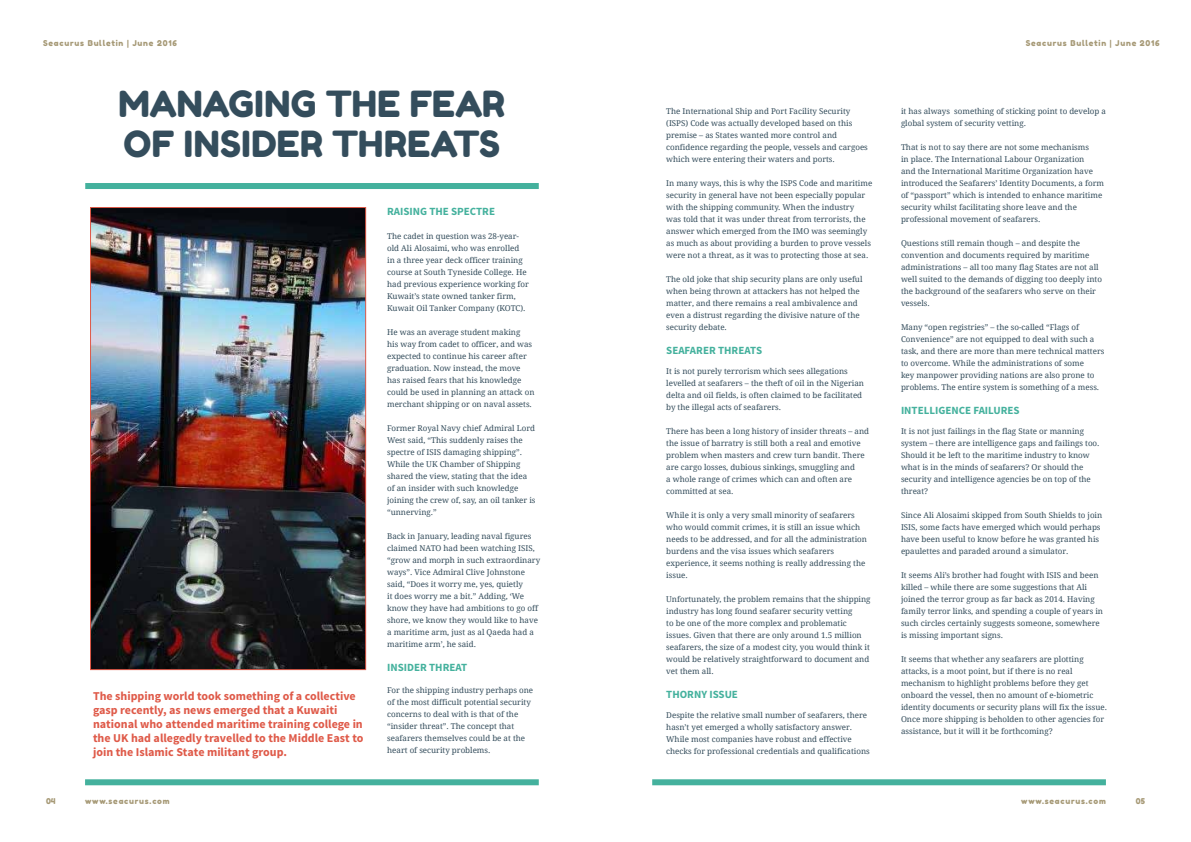
<style>
.page{position:relative;width:1191px;height:842px;background:#fff}
.page>*{position:absolute;margin:0;border:0;box-sizing:border-box;transform-origin:0 0}
.t1{font:36px/40px "Fredoka One";letter-spacing:.005em;color:#344d5c}
.t2{font:700 12px/14px "Source Sans Pro";color:#df5a49}
.t3{font:700 11px "Source Sans Pro";color:#44b19d}
.t4{font:8px/12px "Droid Serif";color:#344d5c}
.t5{font:8px "Fredoka One";letter-spacing:.1em;color:#a69976}
</style>
<div class="page">
<div style="left:85px;top:183px;width:454px;height:6px;background:#44b19d"></div>
<div style="left:652px;top:779px;width:454px;height:6px;background:#44b19d"></div>
<div style="left:85px;top:779px;width:454px;height:6px;background:#44b19d"></div>
<img style="left:92px;top:209px;width:272px;height:459px">
<div style="left:90px;top:207px;width:276px;height:463px;border:1px solid #df5a49"></div>
<p class="t5" style="left:43px;top:38px;width:135px">Seacurus Bulletin | June 2016</p>
<h1 class="t1" style="left:119px;top:84px;width:388px">MANAGING THE FEAR<br>OF INSIDER THREATS</h1>
<p class="t2" style="left:93px;top:689px;width:272px">The shipping world took something of a collective gasp recently, as news emerged that a Kuwaiti national who attended maritime training college in the UK had allegedly travelled to the Middle East to join the Islamic State militant group.</p>
<h3 class="t3" style="left:387px;top:205px;width:109px">RAISING THE SPECTRE</h3>
<p class="t4" style="left:387px;top:230px;width:143px">The cadet in question was 28-year&shy;old Ali Alosaimi, who was enrolled in a three year deck officer training course at South Tyneside College. He had previous experience working for Kuwait’s state owned tanker firm, Kuwait Oil Tanker Company (KOTC).</p>
<p class="t4" style="left:387px;top:326px;width:149px">He was an average student making<br>his way from cadet to officer, and was expected to continue his career after graduation. Now instead, the move has raised fears that his knowledge could be used in planning an attack on merchant shipping or on naval assets.</p>
<p class="t4" style="left:387px;top:422px;width:150px">Former Royal Navy chief Admiral Lord West said, “This suddenly raises the spectre of ISIS damaging shipping”.<br>While the UK Chamber of Shipping shared the view, stating that the idea of an insider with such knowledge joining the crew of, say, an oil tanker is “unnerving.”</p>
<p class="t4" style="left:387px;top:530px;width:155px">Back in January, leading naval figures claimed NATO had been watching ISIS, “grow and morph in such extraordinary ways”. Vice Admiral Clive Johnstone said, “Does it worry me, yes, quietly<br>it does worry me a bit.” Adding, ‘We know they have had ambitions to go off shore, we know they would like to have a maritime arm, just as al Qaeda had a maritime arm’, he said.</p>
<h3 class="t3" style="left:387px;top:661px;width:82px">INSIDER THREAT</h3>
<p class="t4" style="left:387px;top:684px;width:147px">For the shipping industry perhaps one of the most difficult potential security concerns to deal with is that of the “insider threat”. The concept that seafarers themselves could be at the heart of security problems.</p>
<p class="t4" style="left:666px;top:105px;width:203px">The International Ship and Port Facility Security (ISPS) Code was actually developed based on this premise – as States wanted more control and confidence regarding the people, vessels and cargoes which were entering their waters and ports.</p>
<p class="t4" style="left:666px;top:177px;width:207px">In many ways, this is why the ISPS Code and maritime security in general have not been especially popular with the shipping community. When the industry<br>was told that it was under threat from terrorists, the answer which emerged from the IMO was seemingly as much as about providing a burden to prove vessels were not a threat, as it was to protecting those at sea.</p>
<p class="t4" style="left:666px;top:273px;width:198px">The old joke that ship security plans are only useful when being thrown at attackers has not helped the matter, and there remains a real ambivalence and even a distrust regarding the divisive nature of the security debate.</p>
<h3 class="t3" style="left:666px;top:343px;width:97px">SEAFARER THREATS</h3>
<p class="t4" style="left:666px;top:365px;width:199px">It is not purely terrorism which sees allegations levelled at seafarers – the theft of oil in the Nigerian delta and oil fields, is often claimed to be facilitated by the illegal acts of seafarers.</p>
<p class="t4" style="left:666px;top:425px;width:204px">There has been a long history of insider threats – and the issue of barratry is still both a real and emotive problem when masters and crew turn bandit. There are cargo losses, dubious sinkings, smuggling and<br>a whole range of crimes which can and often are committed at sea.</p>
<p class="t4" style="left:666px;top:509px;width:202px">While it is only a very small minority of seafarers who would commit crimes, it is still an issue which needs to be addressed, and for all the administration burdens and the visa issues which seafarers experience, it seems nothing is really addressing the issue.</p>
<p class="t4" style="left:666px;top:593px;width:206px">Unfortunately, the problem remains that the shipping industry has long found seafarer security vetting<br>to be one of the more complex and problematic issues. Given that there are only around 1.5 million seafarers, the size of a modest city, you would think it would be relatively straightforward to document and vet them all.</p>
<h3 class="t3" style="left:666px;top:687px;width:73px">THORNY ISSUE</h3>
<p class="t4" style="left:666px;top:709px;width:205px">Despite the relative small number of seafarers, there hasn’t yet emerged a wholly satisfactory answer.<br>While most companies have robust and effective checks for professional credentials and qualifications</p>
<p class="t5" style="left:1025px;top:38px;width:135px">Seacurus Bulletin | June 2016</p>
<p class="t4" style="left:901px;top:105px;width:207px">it has always something of sticking point to develop a global system of security vetting.</p>
<p class="t4" style="left:901px;top:141px;width:204px">That is not to say there are not some mechanisms<br>in place. The International Labour Organization<br>and the International Maritime Organization have introduced the Seafarers’ Identity Documents, a form of “passport” which is intended to enhance maritime security whilst facilitating shore leave and the professional movement of seafarers.</p>
<p class="t4" style="left:901px;top:237px;width:202px">Questions still remain though – and despite the convention and documents required by maritime administrations – all too many flag States are not all well suited to the demands of digging too deeply into the background of the seafarers who serve on their vessels.</p>
<p class="t4" style="left:901px;top:321px;width:205px">Many “open registries” – the so-called “Flags of Convenience” are not equipped to deal with such a task, and there are more than mere technical matters to overcome. While the administrations of some<br>key manpower providing nations are also prone to problems. The entire system is something of a mess.</p>
<h3 class="t3" style="left:901px;top:403px;width:120px">INTELLIGENCE FAILURES</h3>
<p class="t4" style="left:901px;top:425px;width:200px">It is not just failings in the flag State or manning system – there are intelligence gaps and failings too.<br>Should it be left to the maritime industry to know what is in the minds of seafarers? Or should the security and intelligence agencies be on top of the threat?</p>
<p class="t4" style="left:901px;top:509px;width:203px">Since Ali Alosaimi skipped from South Shields to join ISIS, some facts have emerged which would perhaps have been useful to know before he was granted his epaulettes and paraded around a simulator.</p>
<p class="t4" style="left:901px;top:569px;width:204px">It seems Ali’s brother had fought with ISIS and been killed – while there are some suggestions that Ali joined the terror group as far back as 2014. Having family terror links, and spending a couple of years in such circles certainly suggests someone, somewhere is missing important signs.</p>
<p class="t4" style="left:901px;top:653px;width:207px">It seems that whether any seafarers are plotting attacks, is a moot point, but if there is no real mechanism to highlight problems before they get onboard the vessel, then no amount of e-biometric identity documents or security plans will fix the issue.<br>Once more shipping is beholden to other agencies for assistance, but it will it be forthcoming?</p>
<p class="t5" style="left:46px;top:796px;width:11px">04</p>
<p class="t5" style="left:85px;top:796px;width:86px">www.seacurus.com</p>
<p class="t5" style="left:1021px;top:796px;width:86px">www.seacurus.com</p>
<p class="t5" style="left:1135px;top:796px;width:11px">05</p>
</div>
